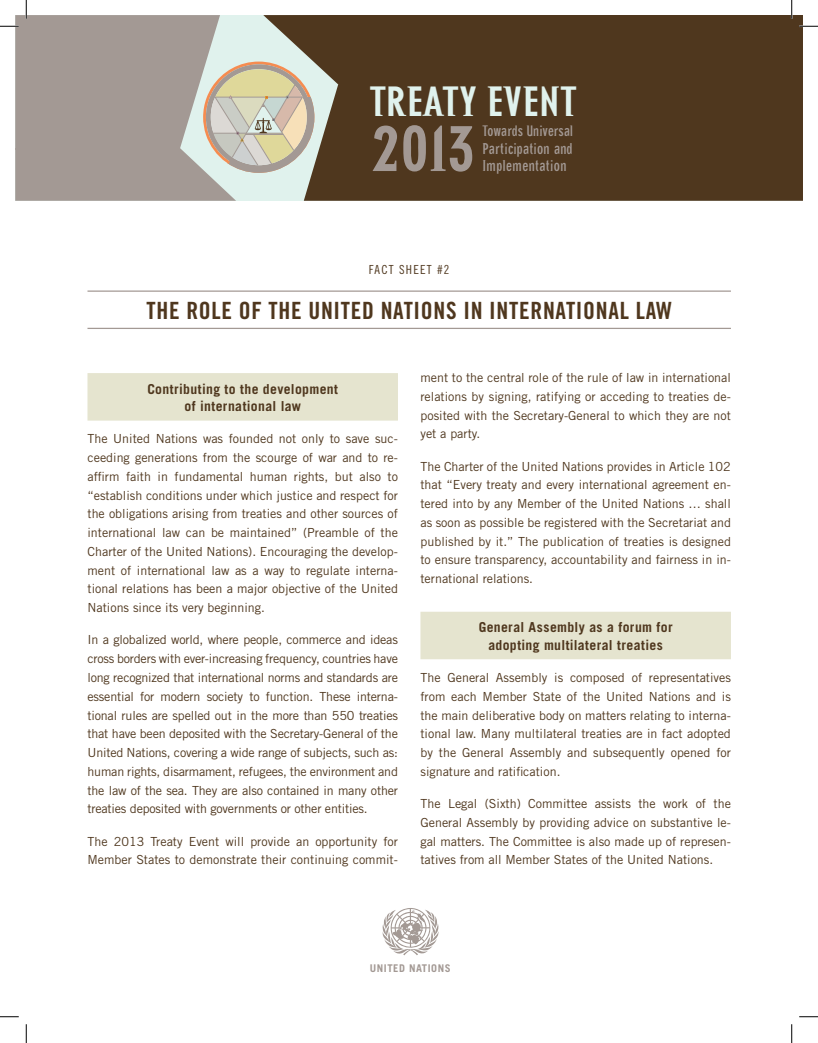
<style>
.page{position:relative;width:818px;height:1043px;background:#fff}
.page>*{position:absolute;margin:0;border:0;box-sizing:border-box;transform-origin:0 0}
.t1{font:700 66.88px "Global";color:#a39994}
.t2{font:700 43.5px "Global";letter-spacing:.015em;color:#e0f2ed}
.t3{font:23.75px "Trade Gothic LT Std Bd Cn 20";letter-spacing:.03em;color:#4f371e}
.t4{font:16.12px "Global";letter-spacing:.02em;color:#a39994}
.t5{font:15.62px "Global";color:#a39994}
.t6{font:700 13.75px/17.5px "Trade Gothic LT Std";letter-spacing:.025em;color:#4f371e;text-align:center}
.t7{font:12.5px/18.8px "Trade Gothic LT Std";color:#4f371e;text-align:justify}
.t8{font:12.5px "Trade Gothic LT Std Cn 18";letter-spacing:.1em;color:#4f371e}
.t9{font:700 10.62px "Trade Gothic LT Std";letter-spacing:.05em;color:#a39994}
</style>
<div class="page">
<div style="left:317px;top:15px;width:485px;height:66px;background:#4f371e"></div>
<div style="left:317px;top:81px;width:485px;height:120px;background:#4f371e"></div>
<svg style="left:382px;top:908px;width:57px;height:47px"></svg>
<div style="left:87px;top:373px;width:311px;height:47px;background:#e5e4cf"></div>
<div style="left:420px;top:611px;width:310px;height:48px;background:#e5e4cf"></div>
<hr style="left:87px;top:290px;width:644px;height:2px;background:#a39994">
<hr style="left:87px;top:328px;width:644px;height:1px;background:#a39994">
<svg style="left:799px;top:25px;width:19px;height:2px"></svg>
<svg style="left:0;top:1016px;width:19px;height:1px"></svg>
<svg style="left:799px;top:1016px;width:19px;height:1px"></svg>
<svg style="left:0;top:0;width:317px;height:201px;background:#bbb6ae"></svg>
<svg style="left:25px;top:1024px;width:2px;height:18px"></svg>
<svg style="left:790px;top:0;width:2px;height:19px"></svg>
<svg style="left:791px;top:1024px;width:1px;height:18px"></svg>
<h2 class="t2" style="left:369px;top:77px;width:208px">TREATY EVENT</h2>
<p class="t5" style="left:482px;top:122px;width:92px">Towards Universal</p>
<p class="t4" style="left:482px;top:139px;width:91px">Participation and</p>
<h1 class="t1" style="left:372px;top:110px;width:104px">2013</h1>
<p class="t4" style="left:482px;top:156px;width:85px">Implementation</p>
<p class="t8" style="left:369px;top:262px;width:82px">FACT SHEET #2</p>
<h3 class="t3" style="left:146px;top:296px;width:527px">THE ROLE OF THE UNITED NATIONS IN INTERNATIONAL LAW</h3>
<p class="t6" style="left:147px;top:380px;width:192px">Contributing to the development of international law</p>
<p class="t7" style="left:87px;top:429px;width:312px">The United Nations was founded not only to save suc&shy;ceeding generations from the scourge of war and to re&shy;affirm faith in fundamental human rights, but also to “establish conditions under which justice and respect for the obligations arising from treaties and other sources of international law can be maintained” (Preamble of the Charter of the United Nations). Encouraging the develop&shy;ment of international law as a way to regulate interna&shy;tional relations has been a major objective of the United Nations since its very beginning.</p>
<p class="t7" style="left:87px;top:630px;width:312px">In a globalized world, where people, commerce and ideas cross borders with ever-increasing frequency, countries have long recognized that international norms and standards are essential for modern society to function. These interna&shy;tional rules are spelled out in the more than 550 treaties that have been deposited with the Secretary-General of the United Nations, covering a wide range of subjects, such as: human rights, disarmament, refugees, the environment and the law of the sea. They are also contained in many other treaties deposited with governments or other entities.</p>
<p class="t7" style="left:87px;top:831px;width:312px">The 2013 Treaty Event will provide an opportunity for<br>Member States to demonstrate their continuing commit-</p>
<p class="t7" style="left:420px;top:368px;width:312px">ment to the central role of the rule of law in international relations by signing, ratifying or acceding to treaties de&shy;posited with the Secretary-General to which they are not yet a party.</p>
<p class="t7" style="left:420px;top:456px;width:312px">The Charter of the United Nations provides in Article 102 that “Every treaty and every international agreement en&shy;tered into by any Member of the United Nations … shall as soon as possible be registered with the Secretariat and published by it.” The publication of treaties is designed to ensure transparency, accountability and fairness in in&shy;ternational relations.</p>
<p class="t6" style="left:478px;top:618px;width:195px">General Assembly as a forum for adopting multilateral treaties</p>
<p class="t7" style="left:420px;top:668px;width:312px">The General Assembly is composed of representatives from each Member State of the United Nations and is the main deliberative body on matters relating to interna&shy;tional law. Many multilateral treaties are in fact adopted by the General Assembly and subsequently opened for signature and ratification.</p>
<p class="t7" style="left:420px;top:794px;width:312px">The Legal (Sixth) Committee assists the work of the General Assembly by providing advice on substantive le&shy;gal matters. The Committee is also made up of represen&shy;tatives from all Member States of the United Nations.</p>
<p class="t9" style="left:370px;top:961px;width:82px">UNITED NATIONS</p>
</div>
